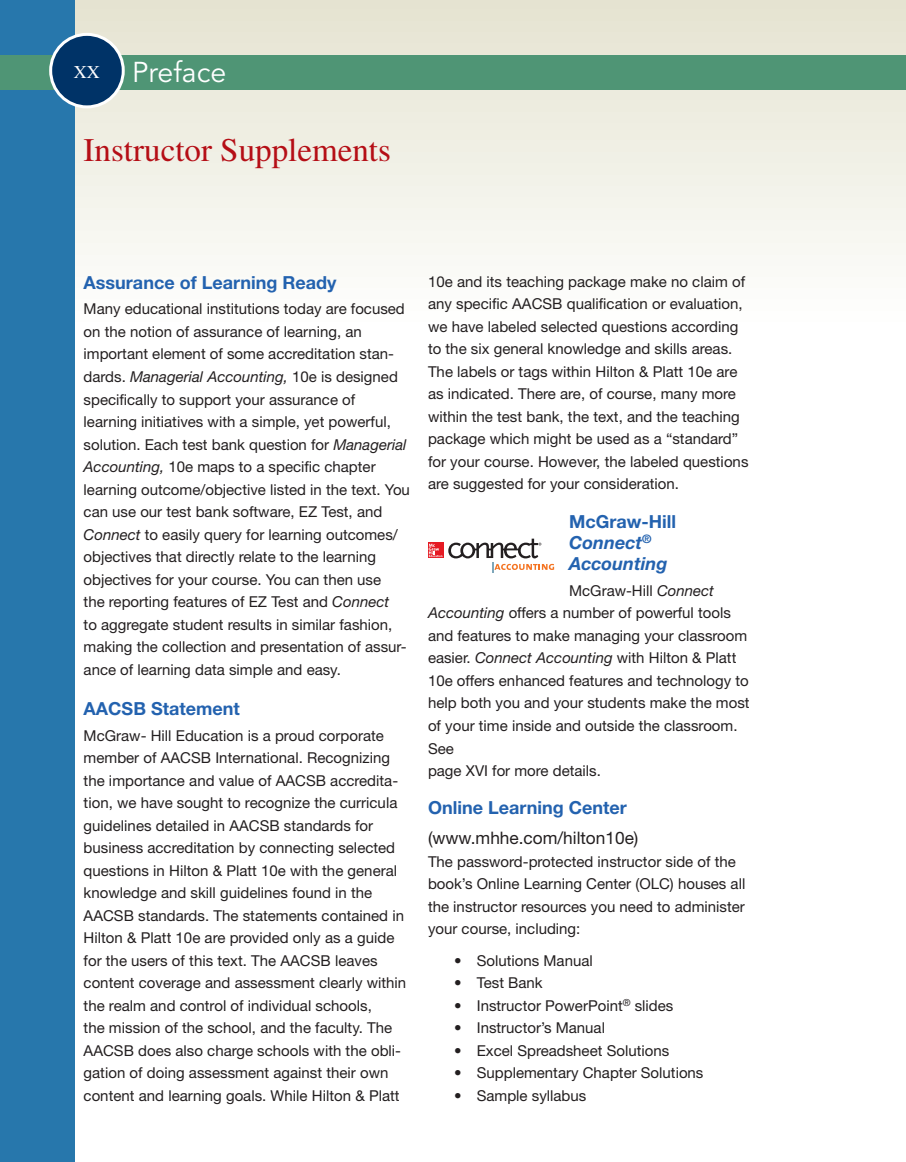
<style>
.page{position:relative;width:906px;height:1162px;background:#fff}
.page>*{position:absolute;margin:0;border:0;box-sizing:border-box;transform-origin:0 0}
.t1{font:33px "Times LT Std";color:#b50e16}
.t2{font:28.5px "Avenir LT Std";color:#fff}
.t3{font:700 18px "Helvetica Neue LT Std";color:#2362af}
.t4{font:italic 700 18px/21px "Helvetica Neue LT Std";color:#2362af}
.t5{font:17.25px "Helvetica Neue LT Std";color:#231f20}
.t6{font:15px/22.5px "Helvetica Neue LT Std";color:#231f20}
.s1{font-style:italic}
.s2{font-style:normal}
</style>
<div class="page">
<svg style="left:75px;top:0;width:823px;height:255px"></svg>
<svg style="left:898px;top:0;width:7px;height:255px"></svg>
<div style="left:0;top:0;width:75px;height:1162px;background:#2777ac"></div>
<div style="left:0;top:55px;width:898px;height:35px;background:#4f9575"></div>
<div style="left:898px;top:55px;width:7px;height:35px;background:#4f9575"></div>
<div style="left:51px;top:34px;width:72px;height:73px;background:#003367;border-radius:50%"></div>
<div style="left:49px;top:33px;width:76px;height:75px;border:3px solid #fff;border-radius:50%"></div>
<svg style="left:448px;top:538px;width:106px;height:34px"></svg>
<svg style="left:428px;top:543px;width:15px;height:15px"></svg>
<svg style="left:428px;top:544px;width:14px;height:13px"></svg>
<h2 class="t2" style="left:74px;top:60px;width:154px"><sup>XX</sup> Preface</h2>
<h1 class="t1" style="left:84px;top:139px;width:309px">Instructor Supplements</h1>
<p class="t3" style="left:84px;top:276px;width:254px">Assurance of Learning Ready</p>
<p class="t6" style="left:84px;top:299px;width:328px">Many educational institutions today are focused on the notion of assurance of learning, an important element of some accreditation stan&shy;dards. <span class="s1">Managerial Accounting,</span> 10e is designed specifically to support your assurance of learning initiatives with a simple, yet powerful, solution. Each test bank question for <span class="s1">Managerial Accounting,</span> 10e maps to a specific chapter learning outcome/objective listed in the text. You can use our test bank software, EZ Test, and <span class="s1">Connect</span> to easily query for learning outcomes/ objectives that directly relate to the learning objectives for your course. You can then use<br>the reporting features of EZ Test and <span class="s1">Connect<br></span>to aggregate student results in similar fashion, making the collection and presentation of assur&shy;ance of learning data simple and easy.</p>
<p class="t3" style="left:84px;top:702px;width:158px">AACSB Statement</p>
<p class="t6" style="left:84px;top:725px;width:324px">McGraw- Hill Education is a proud corporate member of AACSB International. Recognizing the importance and value of AACSB accredita&shy;tion, we have sought to recognize the curricula guidelines detailed in AACSB standards for business accreditation by connecting selected questions in Hilton &amp; Platt 10e with the general knowledge and skill guidelines found in the AACSB standards. The statements contained in Hilton &amp; Platt 10e are provided only as a guide for the users of this text. The AACSB leaves content coverage and assessment clearly within the realm and control of individual schools,<br>the mission of the school, and the faculty. The AACSB does also charge schools with the obli&shy;gation of doing assessment against their own content and learning goals. While Hilton &amp; Platt</p>
<p class="t6" style="left:428px;top:272px;width:322px">10e and its teaching package make no claim of any specific AACSB qualification or evaluation, we have labeled selected questions according to the six general knowledge and skills areas.<br>The labels or tags within Hilton &amp; Platt 10e are as indicated. There are, of course, many more within the test bank, the text, and the teaching package which might be used as a “standard” for your course. However, the labeled questions are suggested for your consideration.</p>
<p class="t4" style="left:569px;top:513px;width:108px"><span class="s2">McGraw-Hill<br></span>Connect <sup>®<br></sup>Accounting</p>
<p class="t6" style="left:428px;top:581px;width:323px;text-indent:141px">McGraw-Hill <span class="s1">Connect Accounting</span> offers a number of powerful tools and features to make managing your classroom easier. <span class="s1">Connect Accounting</span> with Hilton &amp; Platt 10e offers enhanced features and technology to help both you and your students make the most of your time inside and outside the classroom.<br>See<br>page XVI for more details.</p>
<p class="t3" style="left:428px;top:801px;width:200px">Online Learning Center</p>
<p class="t5" style="left:428px;top:832px;width:212px">( www.mhhe.com/hilton10e )</p>
<p class="t6" style="left:428px;top:851px;width:319px">The password-protected instructor side of the book’s Online Learning Center (OLC) houses all the instructor resources you need to administer your course, including:</p>
<p class="t6" style="left:454px;top:950px;width:140px">• Solutions Manual</p>
<p class="t6" style="left:454px;top:973px;width:90px">• Test Bank</p>
<p class="t6" style="left:454px;top:995px;width:220px">• Instructor PowerPoint <sup>®</sup> slides</p>
<p class="t6" style="left:454px;top:1018px;width:152px">• Instructor’s Manual</p>
<p class="t6" style="left:454px;top:1040px;width:216px">• Excel Spreadsheet Solutions</p>
<p class="t6" style="left:454px;top:1063px;width:250px">• Supplementary Chapter Solutions</p>
<p class="t6" style="left:454px;top:1085px;width:133px">• Sample syllabus</p>
</div>
